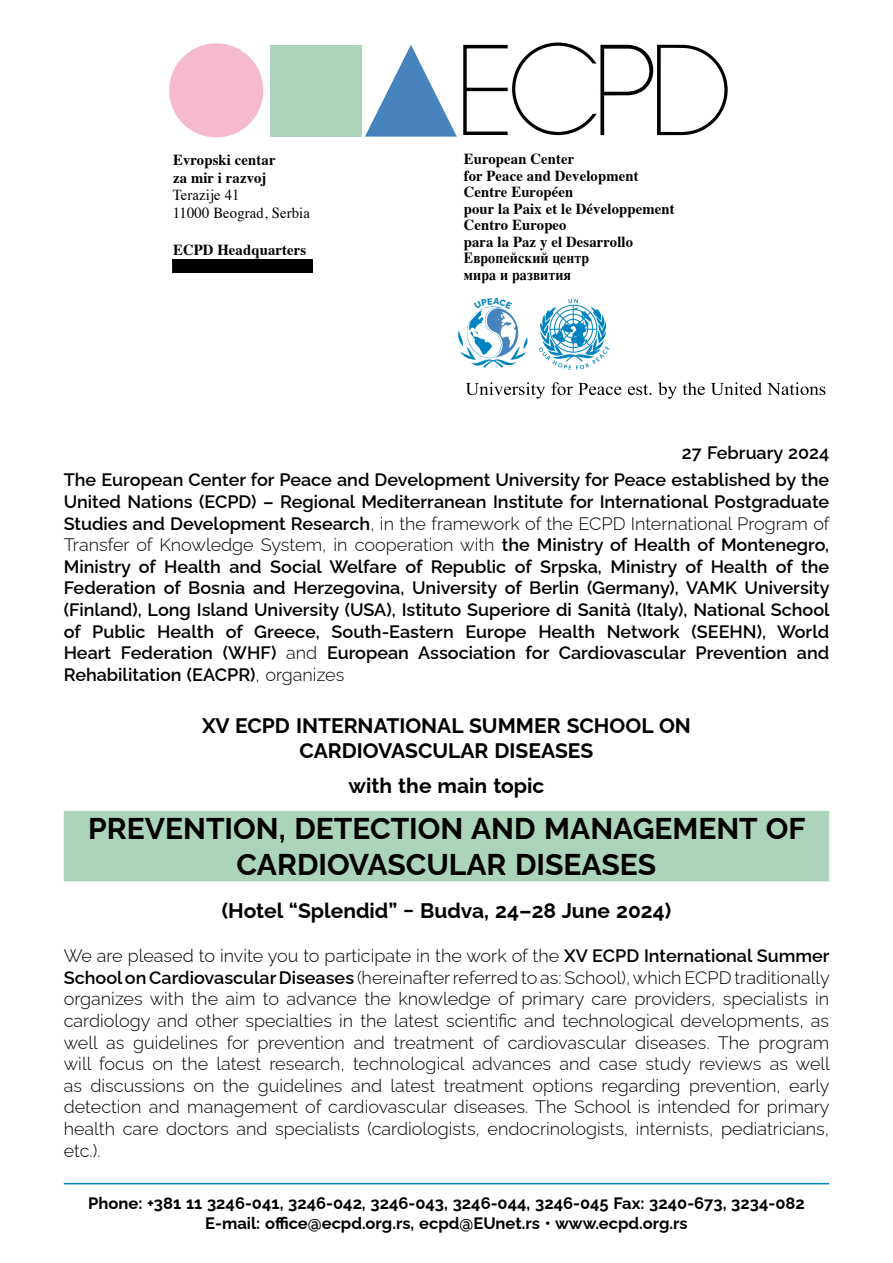
<style>
.page{position:relative;width:893px;height:1263px;background:#fff}
.page>*{position:absolute;margin:0;border:0;box-sizing:border-box;transform-origin:0 0}
.t1{font:700 30px/36px "Raleway";color:#000;text-align:center}
.t2{font:700 21px/25.2px "Raleway";color:#000;text-align:center}
.t3{font:600 18px/21.6px "Raleway";color:#000;text-align:right}
.t4{font:300 18px/21.6px "Raleway";color:#000;text-align:justify}
.t5{font:700 16.5px/19.8px "Raleway";color:#000;text-align:center}
.t6{font:700 15.3px/16.5px "Times";letter-spacing:.01em;color:#000;scale:.96 1}
.t7{font:15.3px/18px "Times";letter-spacing:.01em;color:#000;scale:.96 1}
.s1{font-weight:300}
.s2{font-weight:600}
</style>
<div class="page">
<hr style="left:64px;top:1183px;width:765px;height:1px;background:#0084c1">
<svg style="left:463px;top:43px;width:265px;height:92px"></svg>
<div style="left:173px;top:259px;width:139px;height:13px;background:#000"></div>
<div style="left:172px;top:259px;width:141px;height:14px;border:1px solid #000"></div>
<div style="left:270px;top:45px;width:91px;height:92px;background:#acd4bb"></div>
<svg style="left:365px;top:45px;width:92px;height:92px"></svg>
<div style="left:169px;top:43px;width:94px;height:94px;background:#f5bacd;border-radius:50%"></div>
<svg style="left:539px;top:299px;width:71px;height:71px"></svg>
<svg style="left:466px;top:382px;width:359px;height:17px"></svg>
<div style="left:64px;top:811px;width:765px;height:70px;background:#acd4bb"></div>
<svg style="left:458px;top:306px;width:69px;height:62px"></svg>
<p class="t6" style="left:173px;top:149px;width:108px;line-height:18px">Evropski centar za mir i razvoj</p>
<p class="t7" style="left:173px;top:185px;width:144px">Terazije 41<br>11000 Beograd, Serbia</p>
<p class="t6" style="left:173px;top:240px;width:140px">ECPD Headquarters</p>
<p class="t6" style="left:464px;top:149px;width:221px">European Center<br>for Peace and Development<br>Centre Européen<br>pour la Paix et le Développement<br>Centro Europeo<br>para la Paz y el Desarrollo<br>Европейский центр<br>мира и развития</p>
<p class="t3" style="left:64px;top:437px;width:767px;line-height:27.2px">27 February 2024<br>The European Center for Peace and Development University for Peace established by the</p>
<p class="t3" style="left:64px;top:489px;width:767px;text-align:justify">United Nations (ECPD) – Regional Mediterranean Institute for International Postgraduate Studies and Development Research<span class="s1">, in the framework of the ECPD International Program of Transfer of Knowledge System, in cooperation with</span> the Ministry of Health of Montenegro, Ministry of Health and Social Welfare of Republic of Srpska, Ministry of Health of the Federation of Bosnia and Herzegovina, University of Berlin (Germany), VAMK University (Finland), Long Island University (USA), Istituto Superiore di Sanità (Italy), National School of Public Health of Greece, South-Eastern Europe Health Network (SEEHN), World Heart Federation (WHF) <span class="s1">and</span> European Association for Cardiovascular Prevention and Rehabilitation (EACPR)<span class="s1">, organizes</span></p>
<p class="t2" style="left:202px;top:710px;width:490px">XV ECPD INTERNATIONAL SUMMER SCHOOL ON<br>CARDIOVASCULAR DISEASES</p>
<p class="t2" style="left:348px;top:770px;width:197px">with the main topic</p>
<h1 class="t1" style="left:88px;top:807px;width:719px">PREVENTION, DETECTION AND MANAGEMENT OF<br>CARDIOVASCULAR DISEASES</h1>
<p class="t2" style="left:222px;top:896px;width:451px">(Hotel “Splendid” − Budva, 24–28 June 2024)</p>
<p class="t4" style="left:64px;top:943px;width:767px">We are pleased to invite you to participate in the work of the <span class="s2">XV ECPD International Summer School on Cardiovascular Diseases</span> (hereinafter referred to as: School), which ECPD traditionally organizes with the aim to advance the knowledge of primary care providers, specialists in cardiology and other specialties in the latest scientific and technological developments, as well as guidelines for prevention and treatment of cardiovascular diseases. The program will focus on the latest research, technological advances and case study reviews as well as discussions on the guidelines and latest treatment options regarding prevention, early detection and management of cardiovascular diseases. The School is intended for primary health care doctors and specialists (cardiologists, endocrinologists, internists, pediatricians, etc.).</p>
<p class="t5" style="left:88px;top:1192px;width:718px">Phone: +381 11 3246-041, 3246-042, 3246-043, 3246-044, 3246-045 Fax: 3240-673, 3234-082<br>E-mail: office@ecpd.org.rs, ecpd@EUnet.rs • www.ecpd.org.rs</p>
</div>
